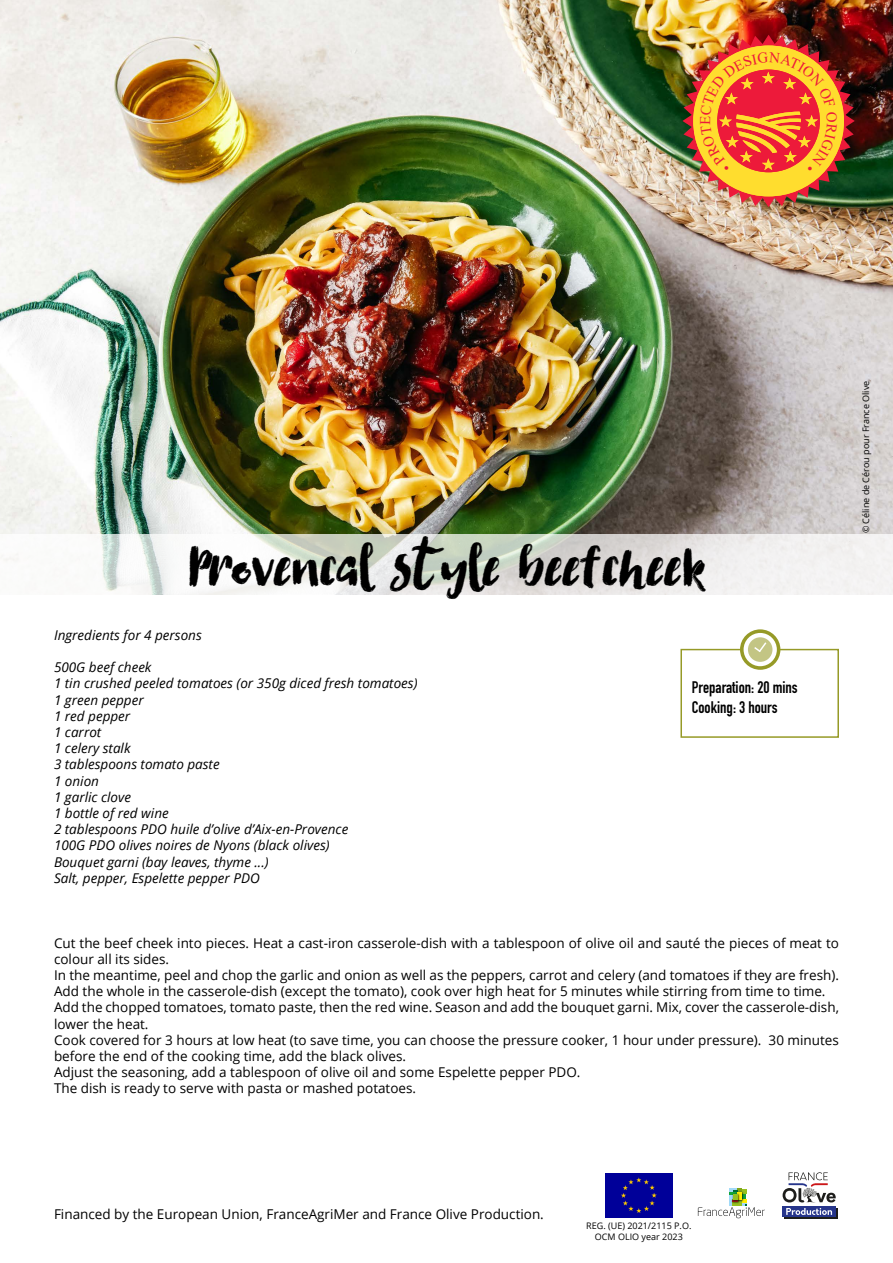
<style>
.page{position:relative;width:893px;height:1263px;background:#fff}
.page>*{position:absolute;margin:0;border:0;box-sizing:border-box;transform-origin:0 0}
.t1{font:28.5px "Flattering";color:#000}
.t2{font:700 16.5px/19.8px "DIN Condensed";color:#000}
.t3{font:13.5px/16.2px "Open Sans";color:#000}
.t4{font:italic 13.5px/16.2px "Open Sans";color:#000}
.t5{font:9px/10.8px "Open Sans";color:#000;text-align:center}
</style>
<div class="page">
<img style="left:1px;top:0;width:892px;height:534px">
<div style="left:680px;top:649px;width:159px;height:89px;border:2px solid #969a27"></div>
<svg style="left:740px;top:629px;width:40px;height:41px"></svg>
<div style="left:744px;top:633px;width:33px;height:33px;background:#fff;border-radius:50%"></div>
<div style="left:748px;top:637px;width:24px;height:25px;background:linear-gradient(to right,#c2c483,#c4c686);border-radius:50%"></div>
<svg style="left:753px;top:641px;width:15px;height:13px"></svg>
<svg style="left:4px;top:534px;width:889px;height:61px"></svg>
<div style="left:784px;top:1208px;width:53px;height:11px;background:#1d1d1b"></div>
<div style="left:783px;top:1206px;width:53px;height:11px;background:#26358b"></div>
<svg style="left:786px;top:1208px;width:46px;height:7px"></svg>
<svg style="left:783px;top:1172px;width:53px;height:30px"></svg>
<svg style="left:698px;top:1188px;width:67px;height:30px"></svg>
<img style="left:605px;top:1173px;width:67px;height:45px">
<img style="left:682px;top:35px;width:173px;height:172px">
<h1 class="t1" style="left:188px;top:560px;width:519px">Provencal style beef cheek</h1>
<p class="t4" style="left:54px;top:626px;width:149px">Ingredients for 4 persons</p>
<p class="t4" style="left:54px;top:659px;width:365px">500G beef cheek<br>1 tin crushed peeled tomatoes (or 350g diced fresh tomatoes)<br>1 green pepper<br>1 red pepper<br>1 carrot<br>1 celery stalk<br>3 tablespoons tomato paste<br>1 onion<br>1 garlic clove<br>1 bottle of red wine<br>2 tablespoons PDO huile d’olive d’Aix-en-Provence<br>100G PDO olives noires de Nyons (black olives)<br>Bouquet garni (bay leaves, thyme ...)<br>Salt, pepper, Espelette pepper PDO</p>
<p class="t2" style="left:692px;top:677px;width:108px">Preparation: 20 mins<br>Cooking: 3 hours</p>
<p class="t3" style="left:54px;top:934px;width:786px">Cut the beef cheek into pieces. Heat a cast-iron casserole-dish with a tablespoon of olive oil and sauté the pieces of meat to colour all its sides.<br>In the meantime, peel and chop the garlic and onion as well as the peppers, carrot and celery (and tomatoes if they are fresh).<br>Add the whole in the casserole-dish (except the tomato), cook over high heat for 5 minutes while stirring from time to time.<br>Add the chopped tomatoes, tomato paste, then the red wine. Season and add the bouquet garni. Mix, cover the casserole-dish, lower the heat.<br>Cook covered for 3 hours at low heat (to save time, you can choose the pressure cooker, 1 hour under pressure). 30 minutes before the end of the cooking time, add the black olives.<br>Adjust the seasoning, add a tablespoon of olive oil and some Espelette pepper PDO.<br>The dish is ready to serve with pasta or mashed potatoes.</p>
<p class="t5" style="left:860px;top:533px;width:154px;rotate:-90deg">© Céline de Cérou pour France Olive</p>
<p class="t3" style="left:54px;top:1206px;width:491px">Financed by the European Union, FranceAgriMer and France Olive Production.</p>
<p class="t5" style="left:586px;top:1220px;width:107px">REG. (UE) 2021/2115 P.O.<br>OCM OLIO year 2023</p>
</div>
